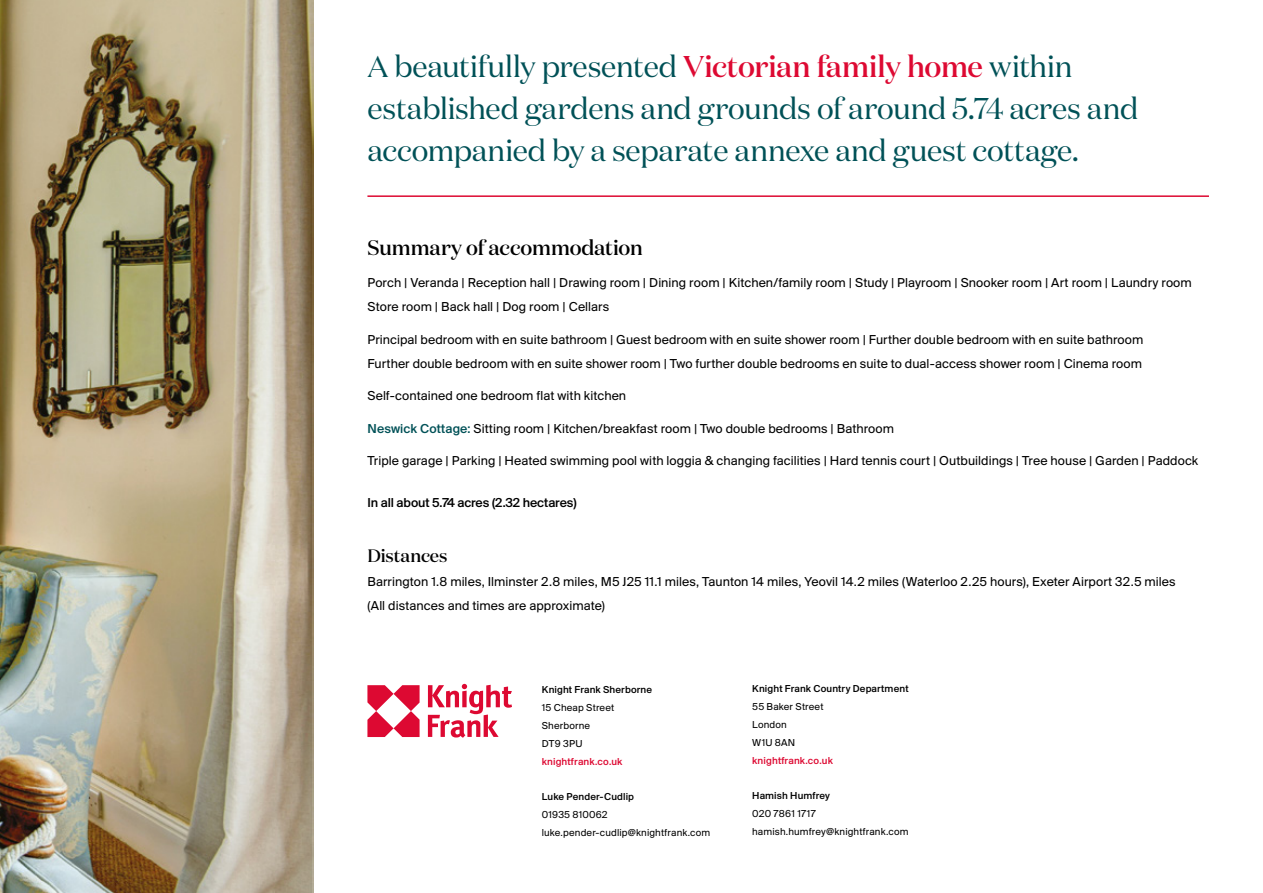
<style>
.page{position:relative;width:1263px;height:893px;background:#fff}
.page>*{position:absolute;margin:0;border:0;box-sizing:border-box;transform-origin:0 0}
.t1{font:30px/42px "Domaine Disp";letter-spacing:-.005em;color:#005157}
.t2{font:500 21px "Domaine Disp";letter-spacing:-.01em;color:#000}
.t3{font:500 18px "Domaine Disp";color:#000}
.t4{font:13.5px/24px "Suisse BP Intl";letter-spacing:.005em;color:#000}
.t5{font:500 13.5px "Suisse BP Intl";letter-spacing:-.01em;color:#000}
.t6{font:10.5px/18px "Suisse BP Intl";letter-spacing:.015em;color:#000}
.t7{font:500 10.5px "Suisse BP Intl";letter-spacing:.015em;color:#000}
.t8{font:500 10.5px "Suisse BP Intl";letter-spacing:.015em;color:#dd0932}
.s1{font-weight:500;color:#dd0932}
.s2{font-weight:500;color:#005157}
</style>
<div class="page">
<img style="left:0;top:0;width:313px;height:893px">
<svg style="left:367px;top:684px;width:145px;height:54px"></svg>
<hr style="left:367px;top:195px;width:842px;height:2px;background:#dd0932">
<h1 class="t1" style="left:367px;top:46px;width:772px">A beautifully presented <span class="s1">Victorian family home</span> within established gardens and grounds of around 5.74 acres and accompanied by a separate annexe and guest cottage.</h1>
<h2 class="t2" style="left:367px;top:234px;width:277px">Summary of accommodation</h2>
<p class="t4" style="left:367px;top:270px;width:826px">Porch | Veranda | Reception hall | Drawing room | Dining room | Kitchen/family room | Study | Playroom | Snooker room | Art room | Laundry room<br>Store room | Back hall | Dog room | Cellars</p>
<p class="t4" style="left:367px;top:327px;width:777px">Principal bedroom with en suite bathroom | Guest bedroom with en suite shower room | Further double bedroom with en suite bathroom<br>Further double bedroom with en suite shower room | Two further double bedrooms en suite to dual-access shower room | Cinema room</p>
<p class="t4" style="left:367px;top:383px;width:260px">Self-contained one bedroom flat with kitchen</p>
<p class="t4" style="left:367px;top:416px;width:528px"><span class="s2">Neswick Cottage:</span> Sitting room | Kitchen/breakfast room | Two double bedrooms | Bathroom</p>
<p class="t4" style="left:367px;top:448px;width:832px">Triple garage | Parking | Heated swimming pool with loggia &amp; changing facilities | Hard tennis court | Outbuildings | Tree house | Garden | Paddock</p>
<p class="t5" style="left:367px;top:494px;width:211px">In all about 5.74 acres (2.32 hectares)</p>
<h3 class="t3" style="left:367px;top:545px;width:82px">Distances</h3>
<p class="t4" style="left:367px;top:570px;width:810px">Barrington 1.8 miles, Ilminster 2.8 miles, M5 J25 11.1 miles, Taunton 14 miles, Yeovil 14.2 miles (Waterloo 2.25 hours), Exeter Airport 32.5 miles (All distances and times are approximate)</p>
<p class="t7" style="left:542px;top:683px;width:112px">Knight Frank Sherborne</p>
<p class="t6" style="left:542px;top:698px;width:74px">15 Cheap Street<br>Sherborne<br>DT9 3PU</p>
<p class="t8" style="left:542px;top:755px;width:82px">knightfrank.co.uk</p>
<p class="t7" style="left:542px;top:790px;width:94px">Luke Pender-Cudlip</p>
<p class="t6" style="left:542px;top:805px;width:170px">01935 810062 luke.pender-cudlip@knightfrank.com</p>
<p class="t7" style="left:752px;top:683px;width:158px">Knight Frank Country Department</p>
<p class="t6" style="left:752px;top:698px;width:73px">55 Baker Street<br>London<br>W1U 8AN</p>
<p class="t8" style="left:752px;top:755px;width:82px">knightfrank.co.uk</p>
<p class="t7" style="left:752px;top:790px;width:79px">Hamish Humfrey</p>
<p class="t6" style="left:752px;top:805px;width:158px">020 7861 1717 hamish.humfrey@knightfrank.com</p>
</div>
